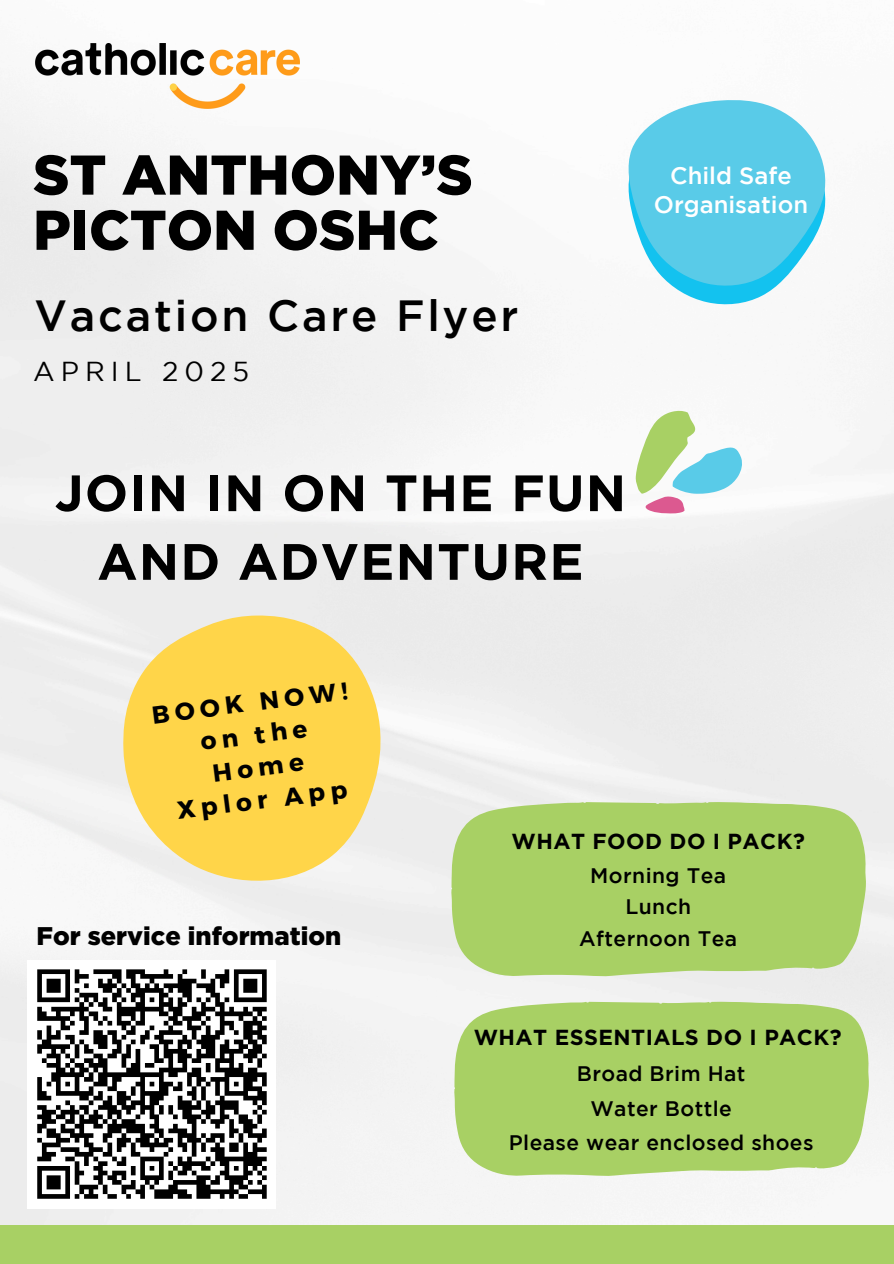
<style>
.page{position:relative;width:894px;height:1264px;background:#fff}
.page>*{position:absolute;margin:0;border:0;box-sizing:border-box;transform-origin:0 0}
.t1{font:900 55.8px/55.2px "Gotham";color:#000}
.t2{font:700 51px/68.7px "Gotham";letter-spacing:.025em;color:#000;text-align:center}
.t3{font:500 43.5px "Gotham";letter-spacing:.065em;color:#000}
.t4{font:27.3px "Gotham";letter-spacing:.22em;color:#000}
.t5{font:900 25.5px "Gotham";color:#000}
.t6{font:700 24.6px/32.7px "Montserrat";color:#000;text-align:center}
.t7{font:500 23.85px/28.5px "Gotham";color:#fff;text-align:center}
.t8{font:700 21.75px "Gotham";letter-spacing:.02em;color:#000}
.t9{font:500 21px/31.5px "Gotham";letter-spacing:.02em;color:#000;text-align:center}
</style>
<div class="page">
<img style="left:0;top:43px;width:893px;height:1181px">
<img style="left:36px;top:44px;width:263px;height:64px">
<svg style="left:614px;top:305px;width:232px;height:19px"></svg>
<svg style="left:614px;top:78px;width:232px;height:227px;fill:#59cbe8"></svg>
<div style="left:28px;top:960px;width:248px;height:248px;background:#fff"></div>
<svg style="left:37px;top:969px;width:230px;height:230px"></svg>
<div style="left:0;top:1224px;width:893px;height:39px;background:#a8d064"></div>
<svg style="left:447px;top:791px;width:421px;height:199px;background:#b5d67f"></svg>
<svg style="left:635px;top:410px;width:108px;height:104px"></svg>
<svg style="left:122px;top:615px;width:268px;height:272px;background:#fadb73"></svg>
<svg style="left:450px;top:990px;width:421px;height:199px;fill:#a8d064"></svg>
<p class="t1" style="left:33px;top:146px;width:441px">ST ANTHONY’S<br>PICTON OSHC</p>
<h1 class="t3" style="left:34px;top:299px;width:485px">Vacation Care Flyer</h1>
<p class="t4" style="left:33px;top:361px;width:217px">APRIL 2025</p>
<h2 class="t7" style="left:653px;top:163px;width:156px">Child Safe<br>Organisation</h2>
<p class="t2" style="left:55px;top:457px;width:572px">JOIN IN ON THE FUN<br>AND ADVENTURE</p>
<h5 class="t6" style="left:150px;top:697px;width:198px;rotate:-7deg">BOOK NOW! on the<br>Home<br>Xplor App</h5>
<p class="t5" style="left:37px;top:921px;width:306px">For service information</p>
<h3 class="t8" style="left:511px;top:828px;width:295px">WHAT FOOD DO I PACK?</h3>
<h3 class="t9" style="left:579px;top:861px;width:159px">Morning Tea<br>Lunch<br>Afternoon Tea</h3>
<p class="t8" style="left:473px;top:1024px;width:369px">WHAT ESSENTIALS DO I PACK?</p>
<h1 class="t9" style="left:576px;top:1058px;width:170px">Broad Brim Hat</h1>
<p class="t9" style="left:590px;top:1093px;width:143px">Water Bottle</p>
<h4 class="t9" style="left:508px;top:1128px;width:306px">Please wear enclosed shoes</h4>
</div>
